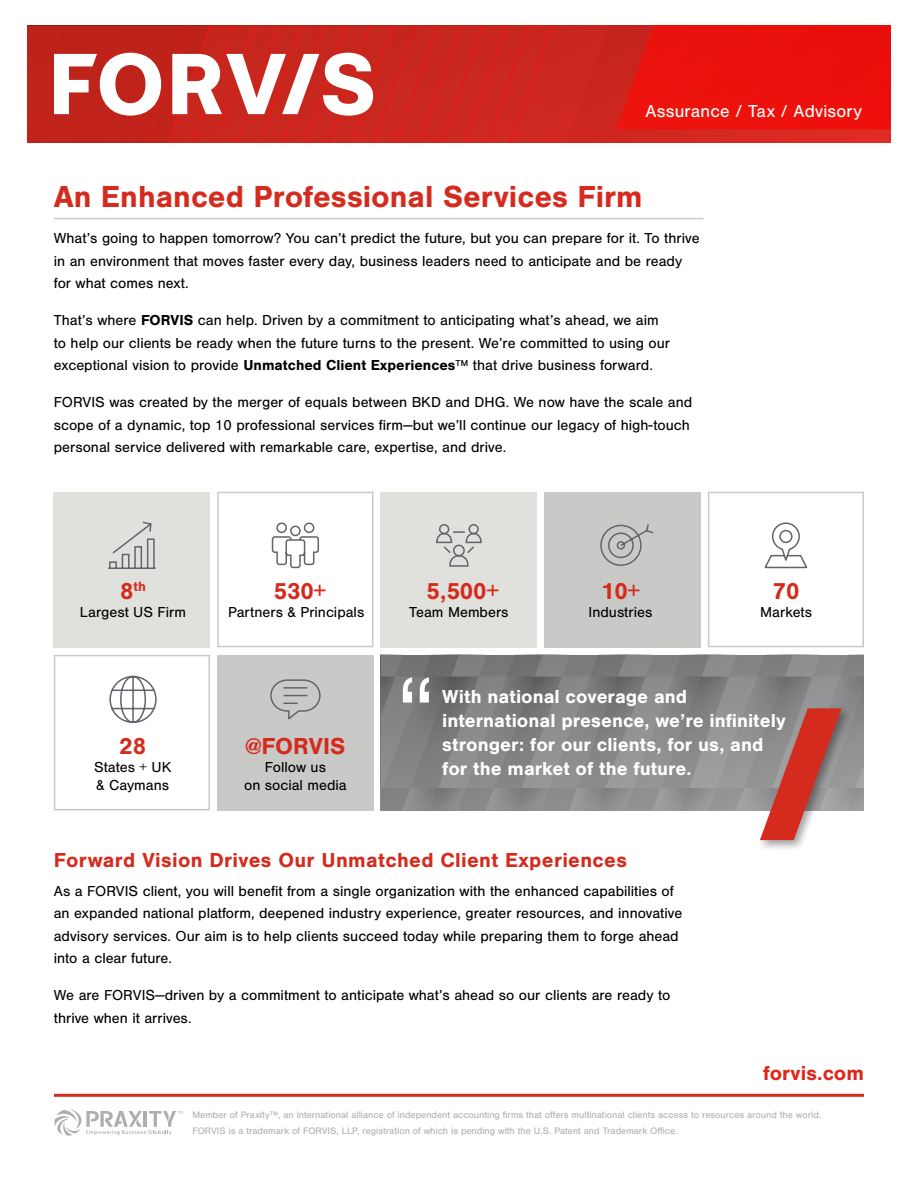
<style>
.page{position:relative;width:918px;height:1188px;background:#fff}
.page>*{position:absolute;margin:0;border:0;box-sizing:border-box;transform-origin:0 0}
.t1{font:300 108px "Nimbus San";color:#fff}
.t2{font:700 31.5px "Nimbus San";color:#d52b1e}
.t3{font:700 24px "Nimbus San";color:#d52b1e}
.t4{font:700 21px "Nimbus San";letter-spacing:.015em;color:#d52b1e}
.t5{font:700 21px "Nimbus San";color:#df271c}
.t6{font:700 19.5px/24px "Nimbus San";color:#fff}
.t7{font:18px "Nimbus San";letter-spacing:.01em;color:#fff}
.t8{font:15px/22.5px "Nimbus San";color:#000}
.t9{font:700 13.95px "Nimbus San";color:#d52b1e}
.t10{font:9.75px/15.8px "Nimbus San";color:#adafaf}
.s1{font-weight:700}
.s2{font-size:24px}
.s3{font-weight:900}
</style>
<div class="page">
<div style="left:27px;top:26px;width:864px;height:116px;background:#bf231a"></div>
<svg style="left:54px;top:26px;width:837px;height:116px"></svg>
<hr style="left:54px;top:1094px;width:810px;height:3px;background:#d52b1e">
<hr style="left:54px;top:218px;width:649px;height:1px;background:#c9cac8">
<svg style="left:54px;top:1109px;width:129px;height:27px"></svg>
<div style="left:217px;top:492px;width:156px;height:155px;border:2px solid #c9cac8"></div>
<div style="left:54px;top:655px;width:156px;height:155px;border:2px solid #c9cac8"></div>
<div style="left:54px;top:492px;width:156px;height:155px;background:#e0e1dd"></div>
<div style="left:217px;top:655px;width:156px;height:155px;background:#c9cac8"></div>
<div style="left:381px;top:492px;width:156px;height:155px;background:#e0e1dd"></div>
<div style="left:544px;top:492px;width:156px;height:155px;background:#c9cac8"></div>
<div style="left:708px;top:492px;width:156px;height:155px;border:2px solid #c9cac8"></div>
<div style="left:757px;top:705px;width:95px;height:146px;background:#000;opacity:.36"></div>
<svg style="left:381px;top:655px;width:483px;height:185px;background:#9b9393"></svg>
<svg style="left:108px;top:521px;width:48px;height:48px"></svg>
<svg style="left:764px;top:522px;width:44px;height:47px"></svg>
<svg style="left:109px;top:675px;width:48px;height:48px"></svg>
<svg style="left:436px;top:524px;width:46px;height:43px"></svg>
<svg style="left:271px;top:522px;width:48px;height:47px"></svg>
<svg style="left:600px;top:524px;width:53px;height:42px"></svg>
<svg style="left:270px;top:679px;width:51px;height:41px"></svg>
<p class="t7" style="left:646px;top:101px;width:218px">Assurance / Tax / Advisory</p>
<h2 class="t2" style="left:54px;top:179px;width:590px">An Enhanced Professional Services Firm</h2>
<p class="t8" style="left:54px;top:227px;width:647px">What’s going to happen tomorrow? You can’t predict the future, but you can prepare for it. To thrive in an environment that moves faster every day, business leaders need to anticipate and be ready for what comes next.</p>
<p class="t8" style="left:54px;top:309px;width:618px">That’s where <span class="s1">FORVIS</span> can help. Driven by a commitment to anticipating what’s ahead, we aim to help our clients be ready when the future turns to the present. We’re committed to using our exceptional vision to provide <span class="s1">Unmatched Client Experiences</span>™ that drive business forward.</p>
<p class="t8" style="left:54px;top:391px;width:640px">FORVIS was created by the merger of equals between BKD and DHG. We now have the scale and scope of a dynamic, top 10 professional services firm—but we’ll continue our legacy of high-touch personal service delivered with remarkable care, expertise, and drive.</p>
<p class="t9" style="left:120px;top:579px;width:28px"><span class="s2">8</span>th</p>
<p class="t8" style="left:80px;top:601px;width:108px">Largest US Firm</p>
<h3 class="t3" style="left:274px;top:578px;width:54px">530+</h3>
<p class="t8" style="left:228px;top:601px;width:138px">Partners &amp; Principals</p>
<h3 class="t3" style="left:426px;top:578px;width:74px">5,500+</h3>
<p class="t8" style="left:409px;top:601px;width:101px">Team Members</p>
<h3 class="t3" style="left:601px;top:578px;width:40px">10+</h3>
<p class="t8" style="left:589px;top:601px;width:65px">Industries</p>
<h3 class="t3" style="left:773px;top:578px;width:28px">70</h3>
<p class="t8" style="left:760px;top:601px;width:53px">Markets</p>
<h3 class="t3" style="left:119px;top:732px;width:28px">28</h3>
<p class="t8" style="left:94px;top:758px;width:79px;line-height:18px">States + UK &amp; Caymans</p>
<h3 class="t3" style="left:245px;top:732px;width:101px"><span class="s3">@</span>FORVIS</h3>
<p class="t8" style="left:244px;top:758px;width:104px;line-height:18px;text-align:center">Follow us<br>on social media</p>
<h1 class="t1" style="left:395px;top:657px;width:43px">“</h1>
<h3 class="t6" style="left:442px;top:684px;width:345px">With national coverage and international presence, we’re infinitely stronger: for our clients, for us, and for the market of the future.</h3>
<h3 class="t4" style="left:54px;top:848px;width:575px">Forward Vision Drives Our Unmatched Client Experiences</h3>
<p class="t8" style="left:54px;top:880px;width:630px">As a FORVIS client, you will benefit from a single organization with the enhanced capabilities of an expanded national platform, deepened industry experience, greater resources, and innovative advisory services. Our aim is to help clients succeed today while preparing them to forge ahead into a clear future.</p>
<p class="t8" style="left:54px;top:984px;width:618px">We are FORVIS—driven by a commitment to anticipate what’s ahead so our clients are ready to thrive when it arrives.</p>
<h3 class="t5" style="left:763px;top:1061px;width:102px">forvis.com</h3>
<p class="t10" style="left:192px;top:1107px;width:630px">Member of Praxity™, an international alliance of independent accounting firms that offers multinational clients access to resources around the world.<br>FORVIS is a trademark of FORVIS, LLP, registration of which is pending with the U.S. Patent and Trademark Office.</p>
</div>
